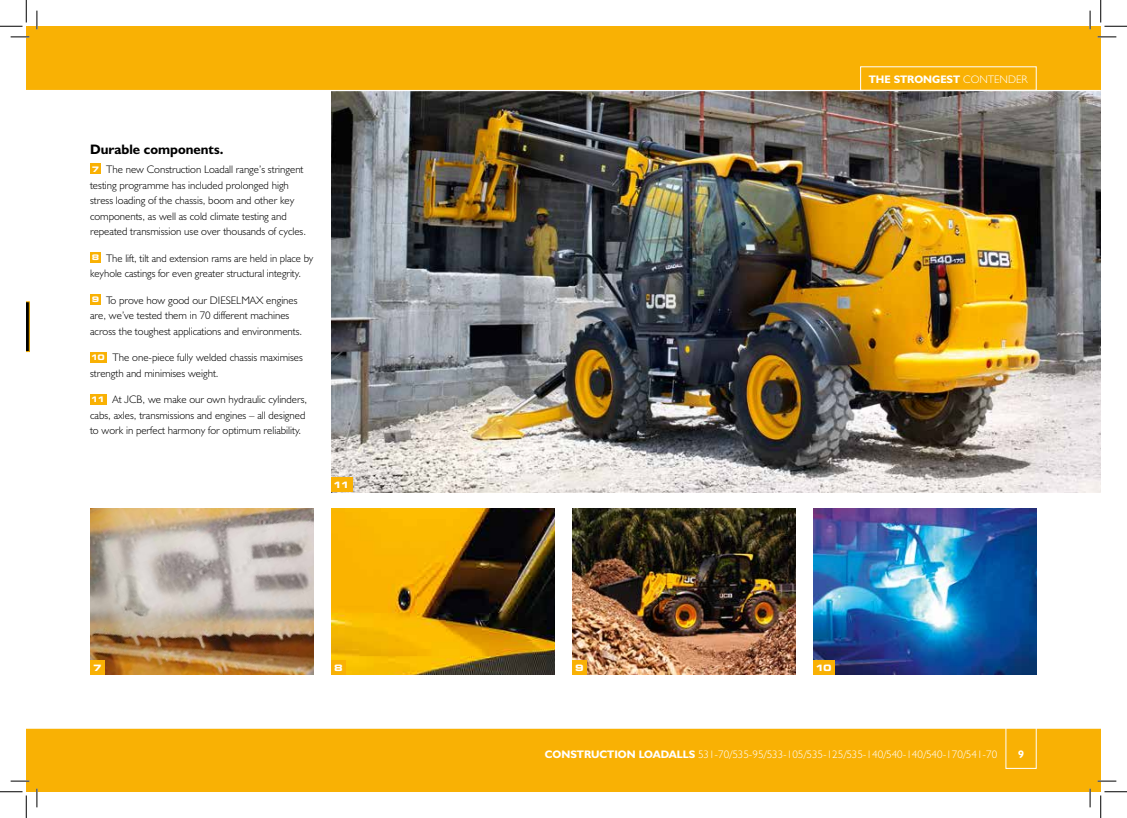
<style>
.page{position:relative;width:1127px;height:818px;background:#fff}
.page>*{position:absolute;margin:0;border:0;box-sizing:border-box;transform-origin:0 0}
.t1{font:13.75px "JCB Bold";color:#000}
.t2{font:11px/15.6px "JCB Light";color:#000}
.t3{font:11px "JCB Light";color:#fff}
.t4{font:11px "JCB Bold";color:#fff}
.t5{font:700 expanded 8.75px "Square 721 BT";color:#fff}
.s1{font-family:"Square 721 BT";font-weight:700;font-stretch:expanded;font-size:7.62px;color:#fff}
.s2{font-family:"JCB Light"}
.s3{font-family:"JCB Bold"}
</style>
<div class="page">
<img style="left:331px;top:91px;width:769px;height:401px">
<img style="left:572px;top:509px;width:223px;height:166px">
<div style="left:26px;top:728px;width:1074px;height:64px;background:#f9b104"></div>
<hr style="left:26px;top:727px;width:1074px;height:2px;background:#fff">
<div style="left:26px;top:26px;width:1074px;height:64px;background:#f9b104"></div>
<div style="left:860px;top:66px;width:176px;height:25px;border:1px solid #fff"></div>
<div style="left:1005px;top:717px;width:31px;height:52px;border:1px solid #fff"></div>
<div style="left:90px;top:163px;width:11px;height:11px;background:#f9b104"></div>
<div style="left:90px;top:252px;width:11px;height:11px;background:#f9b104"></div>
<div style="left:90px;top:294px;width:11px;height:11px;background:#f9b104"></div>
<div style="left:90px;top:352px;width:17px;height:11px;background:#f9b104"></div>
<div style="left:90px;top:393px;width:17px;height:11px;background:#f9b104"></div>
<svg style="left:26px;top:301px;width:4px;height:51px"></svg>
<img style="left:90px;top:509px;width:223px;height:166px">
<div style="left:90px;top:661px;width:14px;height:14px;background:#f9b104"></div>
<img style="left:813px;top:509px;width:223px;height:166px">
<div style="left:572px;top:661px;width:14px;height:14px;background:#f9b104"></div>
<img style="left:331px;top:509px;width:223px;height:166px">
<div style="left:331px;top:661px;width:14px;height:14px;background:#f9b104"></div>
<div style="left:813px;top:660px;width:22px;height:15px;background:#f9b104"></div>
<div style="left:331px;top:478px;width:22px;height:14px;background:#f9b104"></div>
<svg style="left:11px;top:36px;width:18px;height:2px"></svg>
<svg style="left:1097px;top:36px;width:18px;height:2px"></svg>
<svg style="left:11px;top:780px;width:18px;height:2px"></svg>
<svg style="left:1097px;top:780px;width:18px;height:2px"></svg>
<svg style="left:36px;top:11px;width:2px;height:18px"></svg>
<svg style="left:36px;top:788px;width:2px;height:19px"></svg>
<svg style="left:1089px;top:11px;width:1px;height:18px"></svg>
<svg style="left:1089px;top:788px;width:1px;height:19px"></svg>
<svg style="left:0;top:0;width:27px;height:27px"></svg>
<svg style="left:0;top:791px;width:27px;height:27px"></svg>
<svg style="left:1100px;top:0;width:26px;height:27px"></svg>
<svg style="left:1100px;top:791px;width:26px;height:27px"></svg>
<p class="t1" style="left:90px;top:140px;width:135px">Durable components.</p>
<p class="t2" style="left:90px;top:161px;width:217px"><span class="s1">7</span> The new Construction Loadall range’s stringent testing programme has included prolonged high stress loading of the chassis, boom and other key components, as well as cold climate testing and repeated transmission use over thousands of cycles.</p>
<p class="t2" style="left:90px;top:250px;width:225px"><span class="s1">8</span> The lift, tilt and extension rams are held in place by keyhole castings for even greater structural integrity.</p>
<p class="t2" style="left:90px;top:292px;width:214px"><span class="s1">9</span> To prove how good our DIESELMAX engines are, we’ve tested them in 70 different machines across the toughest applications and environments.</p>
<p class="t2" style="left:90px;top:349px;width:214px"><span class="s1">10</span> The one-piece fully welded chassis maximises strength and minimises weight.</p>
<p class="t2" style="left:90px;top:391px;width:219px"><span class="s1">11</span> At JCB, we make our own hydraulic cylinders, cabs, axles, transmissions and engines – all designed to work in perfect harmony for optimum reliability.</p>
<p class="t5" style="left:333px;top:480px;width:18px">11</p>
<p class="t4" style="left:868px;top:72px;width:160px">THE STRONGEST <span class="s2">CONTENDER</span></p>
<p class="t5" style="left:93px;top:663px;width:10px">7</p>
<p class="t5" style="left:334px;top:663px;width:10px">8</p>
<p class="t5" style="left:575px;top:663px;width:10px">9</p>
<p class="t5" style="left:815px;top:662px;width:18px">10</p>
<p class="t3" style="left:545px;top:748px;width:453px"><span class="s3">CONSTRUCTION LOADALLS</span> 531-70/535-95/533-105/535-125/535-140/540-140/540-170/541-70</p>
<p class="t4" style="left:1017px;top:748px;width:7px">9</p>
</div>
